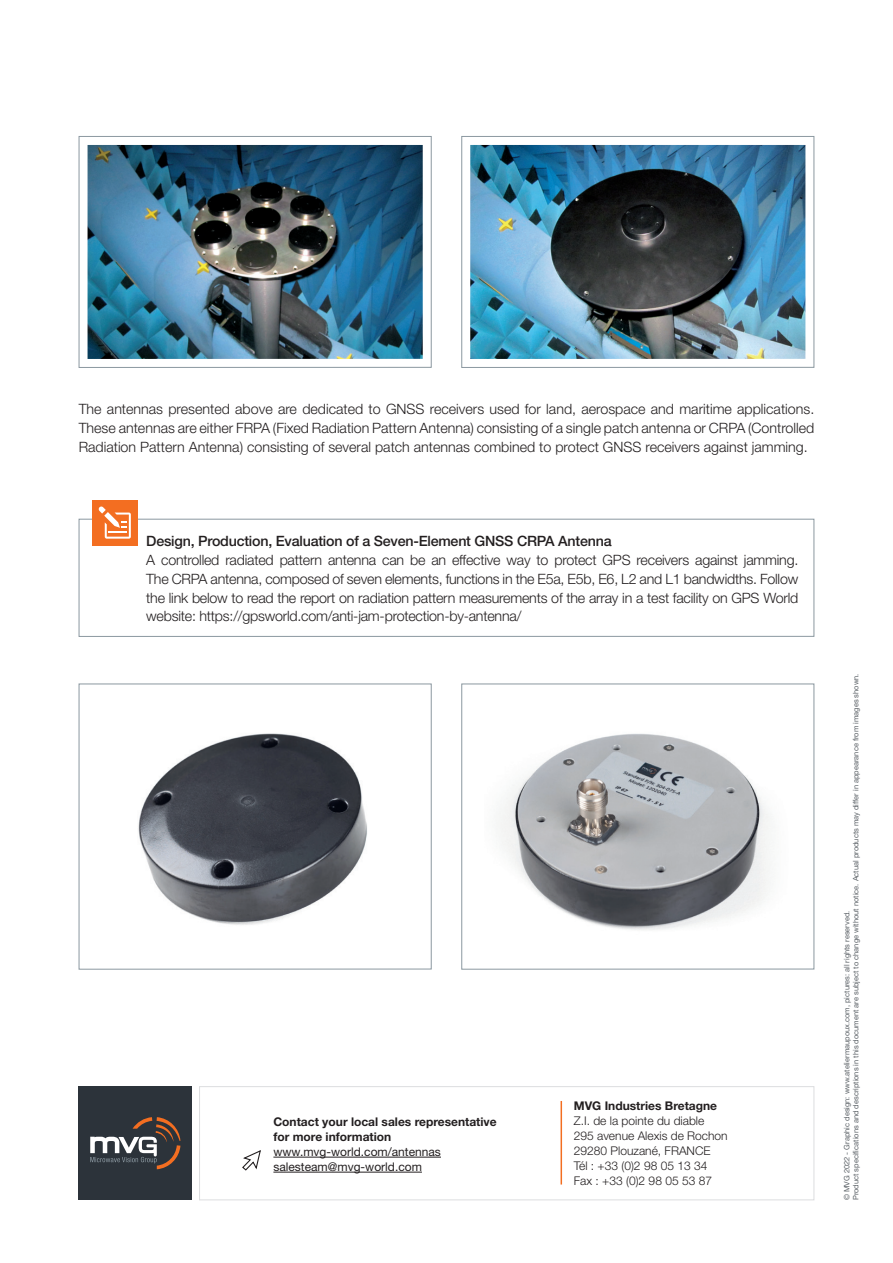
<style>
.page{position:relative;width:893px;height:1263px;background:#fff}
.page>*{position:absolute;margin:0;border:0;box-sizing:border-box;transform-origin:0 0}
.t1{font:300 14.25px/18.8px "Helvetica Neue LT Std";letter-spacing:-.015em;color:#231f20;text-align:justify}
.t2{font:500 14.25px "Helvetica Neue LT Std";letter-spacing:-.015em;color:#231f20}
.t3{font:300 12px/15px "Helvetica Neue LT Std";color:#231f20}
.t4{font:700 12px/15px "Helvetica Neue LT Std";color:#231f20}
.t5{font:12px/15px "Helvetica Neue LT Std";color:#231f20}
.t6{font:7.5px/9px "Helvetica Neue LT Std";color:#5b6166}
</style>
<div class="page">
<div style="left:79px;top:519px;width:735px;height:118px;border:1px solid #8b98a0"></div>
<div style="left:92px;top:500px;width:46px;height:45px;background:#f36e21"></div>
<svg style="left:99px;top:506px;width:32px;height:33px"></svg>
<img style="left:138px;top:733px;width:229px;height:192px">
<div style="left:79px;top:684px;width:353px;height:285px;border:1px solid #8b98a0"></div>
<img style="left:499px;top:733px;width:270px;height:197px">
<div style="left:461px;top:684px;width:353px;height:285px;border:1px solid #8b98a0"></div>
<div style="left:461px;top:136px;width:353px;height:232px;border:1px solid #8b98a0"></div>
<div style="left:79px;top:136px;width:353px;height:232px;border:1px solid #8b98a0"></div>
<img style="left:470px;top:145px;width:335px;height:214px">
<img style="left:88px;top:145px;width:335px;height:214px">
<hr style="left:273px;top:1157px;width:168px;height:1px;background:#231f20">
<hr style="left:273px;top:1172px;width:149px;height:1px;background:#231f20">
<svg style="left:242px;top:1150px;width:19px;height:21px"></svg>
<div style="left:199px;top:1086px;width:615px;height:114px;border:1px solid #dcdddf"></div>
<div style="left:78px;top:1086px;width:114px;height:114px;background:#2c333a"></div>
<svg style="left:90px;top:1117px;width:90px;height:52px"></svg>
<hr style="left:561px;top:1101px;width:1px;height:83px;background:#f36e21">
<p class="t1" style="left:79px;top:399px;width:737px">The antennas presented above are dedicated to GNSS receivers used for land, aerospace and maritime applications.<br>These antennas are either FRPA (Fixed Radiation Pattern Antenna) consisting of a single patch antenna or CRPA (Controlled Radiation Pattern Antenna) consisting of several patch antennas combined to protect GNSS receivers against jamming.</p>
<p class="t2" style="left:146px;top:533px;width:467px">Design, Production, Evaluation of a Seven-Element GNSS CRPA Antenna</p>
<p class="t1" style="left:146px;top:550px;width:654px">A controlled radiated pattern antenna can be an effective way to protect GPS receivers against jamming.<br>The CRPA antenna, composed of seven elements, functions in the E5a, E5b, E6, L2 and L1 bandwidths. Follow the link below to read the report on radiation pattern measurements of the array in a test facility on GPS World website: https://gpsworld.com/anti-jam-protection-by-antenna/</p>
<p class="t4" style="left:273px;top:1114px;width:225px">Contact your local sales representative for more information</p>
<p class="t5" style="left:273px;top:1144px;width:169px">www.mvg-world.com/antennas salesteam@mvg-world.com</p>
<p class="t4" style="left:574px;top:1097px;width:145px">MVG Industries Bretagne</p>
<p class="t3" style="left:574px;top:1112px;width:155px">Z.I. de la pointe du diable<br>295 avenue Alexis de Rochon<br>29280 Plouzané, FRANCE<br>Tél : +33 (0)2 98 05 13 34<br>Fax : +33 (0)2 98 05 53 87</p>
<p class="t6" style="left:842px;top:1200px;width:528px;rotate:-90deg">© MVG 2022 - Graphic design: www.ateliermaupoux.com, pictures: all rights reserved.<br>Product specifications and descriptions in this document are subject to change without notice. Actual products may differ in appearance from images shown.</p>
</div>
